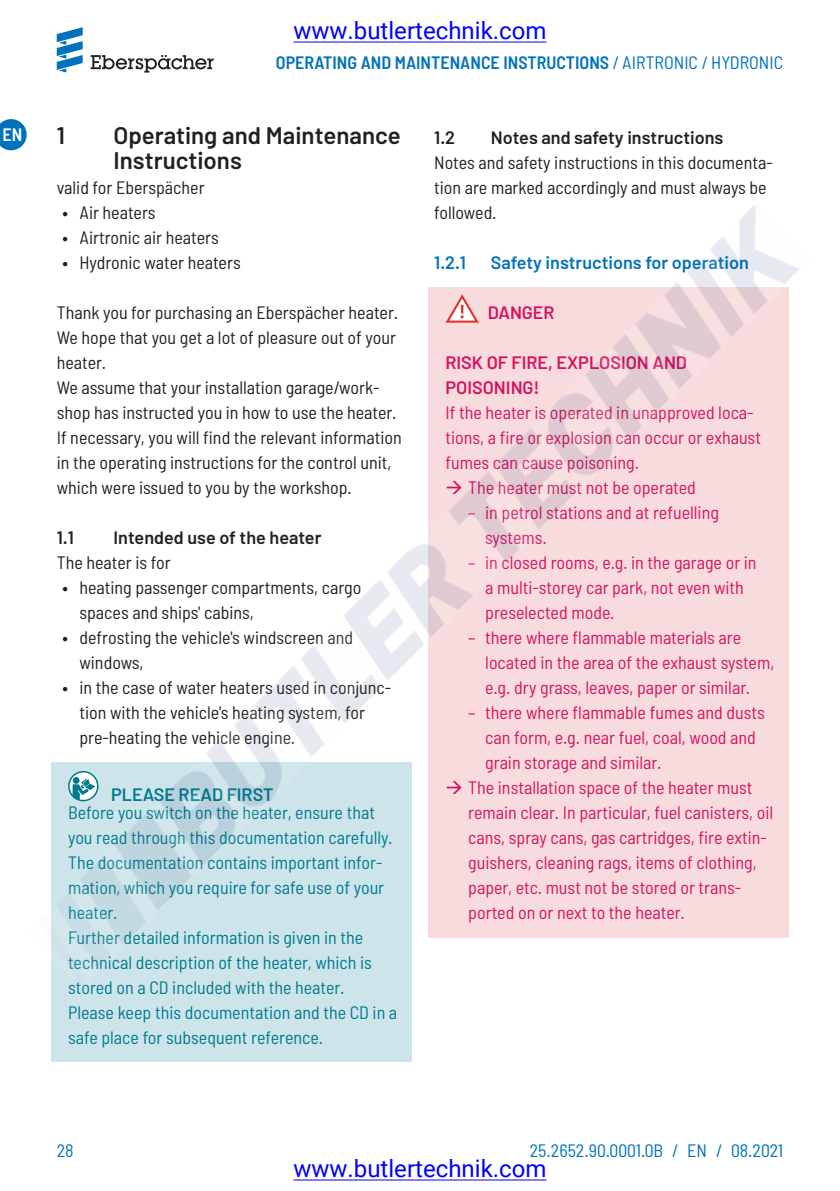
<style>
.page{position:relative;width:840px;height:1191px;background:#fff}
.page>*{position:absolute;margin:0;border:0;box-sizing:border-box;transform-origin:0 0}
.t1{font:24px "Roboto";color:#00f}
.t2{font:600 24px/25px "Barlow";color:#231f20}
.Gefahr-Boxen___Copy{font:semi-condensed 18px/25px "Barlow";color:#d8115f}
.Copy___links{font:semi-condensed 18px/25px "Barlow";color:#231f20}
.Vorschrift-Box___Cop{font:semi-condensed 18px/25px "Barlow";color:#007b8e}
.t3{font:600 18px "Barlow";color:#231f20}
.t4{font:600 semi-condensed 18px "Barlow";color:#0072bc}
.Copy___links___Absta{font:semi-condensed 18px "Barlow";color:#231f20}
.Gefahr-Box___Headlin{font:600 18px/25px "Barlow";color:#d8115f}
.t5{font:600 18px "Barlow";color:#0072bc}
.t6{font:semi-condensed 18px "Barlow";color:#0072bc}
.Vorschrift-Box___Hea{font:600 18px "Barlow";color:#007b8e}
.t7{font:600 semi-condensed 18px "Barlow";color:#fff}
.s1{font-weight:400}
.s2{font-weight:600}
</style>
<div class="page">
<svg style="left:0;top:119px;width:27px;height:31px"></svg>
<div style="left:51px;top:987px;width:360px;height:75px;background:#cde4ea"></div>
<svg style="left:91px;top:55px;width:122px;height:18px"></svg>
<svg style="left:57px;top:27px;width:26px;height:45px"></svg>
<hr style="left:293px;top:42px;width:253px;height:1px;background:#00f">
<hr style="left:293px;top:1179px;width:253px;height:1px;background:#00f">
<img style="left:51px;top:205px;width:748px;height:782px">
<svg style="left:447px;top:481px;width:14px;height:13px"></svg>
<svg style="left:447px;top:781px;width:14px;height:13px"></svg>
<h1 class="t1" style="left:293px;top:14px;width:254px">www.butlertechnik.com</h1>
<p class="t4" style="left:276px;top:51px;width:508px">OPERATING AND MAINTENANCE INSTRUCTIONS <span class="s1">/ Ai rtroni c / Hydroni c</span></p>
<p class="t7" style="left:2px;top:123px;width:21px">EN</p>
<p class="t2" style="left:57px;top:123px;width:10px">1</p>
<p class="t2" style="left:113px;top:123px;width:288px">Operating and Maintenance<br>Instructions</p>
<p class="Copy___links" style="left:57px;top:175px;width:149px">valid for Eberspächer</p>
<p class="Copy___links" style="left:62px;top:200px;width:95px"><span class="s2">•</span> Air heaters</p>
<p class="Copy___links" style="left:62px;top:225px;width:158px"><span class="s2">•</span> Airtronic air heaters</p>
<p class="Copy___links" style="left:62px;top:250px;width:180px"><span class="s2">•</span> Hydronic water heaters</p>
<p class="Copy___links___Absta" style="left:57px;top:301px;width:342px">Thank you for purchasing an Eberspächer heater.</p>
<p class="Copy___links" style="left:57px;top:325px;width:340px">We hope that you get a lot of pleasure out of your heater.</p>
<p class="Copy___links" style="left:57px;top:375px;width:346px">We assume that your installation garage/work&shy;shop has instructed you in how to use the heater.<br>If necessary, you will find the relevant information in the operating instructions for the control unit, which were issued to you by the workshop.</p>
<p class="t3" style="left:57px;top:526px;width:19px">1.1</p>
<p class="t3" style="left:113px;top:526px;width:209px">Intended use of the heater</p>
<p class="Copy___links" style="left:57px;top:550px;width:115px">The heater is for</p>
<p class="Copy___links" style="left:79px;top:575px;width:283px;text-indent:-17px"><span class="s2">•</span> heating passenger compartments, cargo spaces and ships' cabins,</p>
<p class="Copy___links" style="left:79px;top:625px;width:275px;text-indent:-17px"><span class="s2">•</span> defrosting the vehicle's windscreen and windows,</p>
<p class="Copy___links" style="left:79px;top:675px;width:313px;text-indent:-17px"><span class="s2">•</span> in the case of water heaters used in conjunc&shy;tion with the vehicle's heating system, for pre-heating the vehicle engine.</p>
<p class="Vorschrift-Box___Hea" style="left:111px;top:783px;width:164px">PLEASE READ FIRST</p>
<p class="Vorschrift-Box___Cop" style="left:68px;top:800px;width:326px">Before you switch on the heater, ensure that you read through this documentation carefully.</p>
<p class="Vorschrift-Box___Cop" style="left:68px;top:850px;width:317px;text-align:justify">The documentation contains important infor&shy;mation, which you require for safe use of your heater.</p>
<p class="Vorschrift-Box___Cop" style="left:68px;top:925px;width:305px">Further detailed information is given in the technical description of the heater, which is stored on a CD included with the heater.</p>
<p class="Vorschrift-Box___Cop" style="left:68px;top:1000px;width:330px">Please keep this documentation and the CD in a safe place for subsequent reference.</p>
<p class="t3" style="left:434px;top:126px;width:22px">1.2</p>
<p class="t3" style="left:490px;top:126px;width:234px">Notes and safety instructions</p>
<p class="Copy___links" style="left:434px;top:150px;width:340px">Notes and safety instructions in this documenta&shy;tion are marked accordingly and must always be followed.</p>
<p class="t5" style="left:434px;top:251px;width:33px">1.2.1</p>
<p class="t5" style="left:490px;top:251px;width:259px">Safety instructions for operation</p>
<p class="Gefahr-Box___Headlin" style="left:487px;top:300px;width:68px">DANGER</p>
<p class="Gefahr-Box___Headlin" style="left:445px;top:350px;width:243px">RISK OF FIRE, EXPLOSION AND<br>POISONING!</p>
<p class="Gefahr-Boxen___Copy" style="left:445px;top:400px;width:317px">If the heater is operated in unapproved loca&shy;tions, a fire or explosion can occur or exhaust fumes can cause poisoning.</p>
<p class="Gefahr-Boxen___Copy" style="left:468px;top:475px;width:229px">The heater must not be operated</p>
<p class="Gefahr-Boxen___Copy" style="left:485px;top:500px;width:235px;text-indent:-17px">– in petrol stations and at refuelling systems.</p>
<p class="Gefahr-Boxen___Copy" style="left:485px;top:550px;width:273px;text-indent:-17px">– in closed rooms, e.g. in the garage or in a multi-storey car park, not even with preselected mode.</p>
<p class="Gefahr-Boxen___Copy" style="left:485px;top:625px;width:290px;text-indent:-17px">– there where flammable materials are located in the area of the exhaust system, e.g. dry grass, leaves, paper or similar.</p>
<p class="Gefahr-Boxen___Copy" style="left:485px;top:700px;width:281px;text-indent:-17px">– there where flammable fumes and dusts can form, e.g. near fuel, coal, wood and grain storage and similar.</p>
<p class="Gefahr-Boxen___Copy" style="left:468px;top:775px;width:306px">The installation space of the heater must remain clear. In particular, fuel canisters, oil cans, spray cans, gas cartridges, fire extin&shy;guishers, cleaning rags, items of clothing, paper, etc. must not be stored or trans&shy;ported on or next to the heater.</p>
<p class="t6" style="left:57px;top:1139px;width:18px">28</p>
<p class="t6" style="left:529px;top:1139px;width:255px">25.2652.90.0001.0B / EN / 08.2021</p>
<h1 class="t1" style="left:293px;top:1152px;width:254px">www.butlertechnik.com</h1>
</div>
